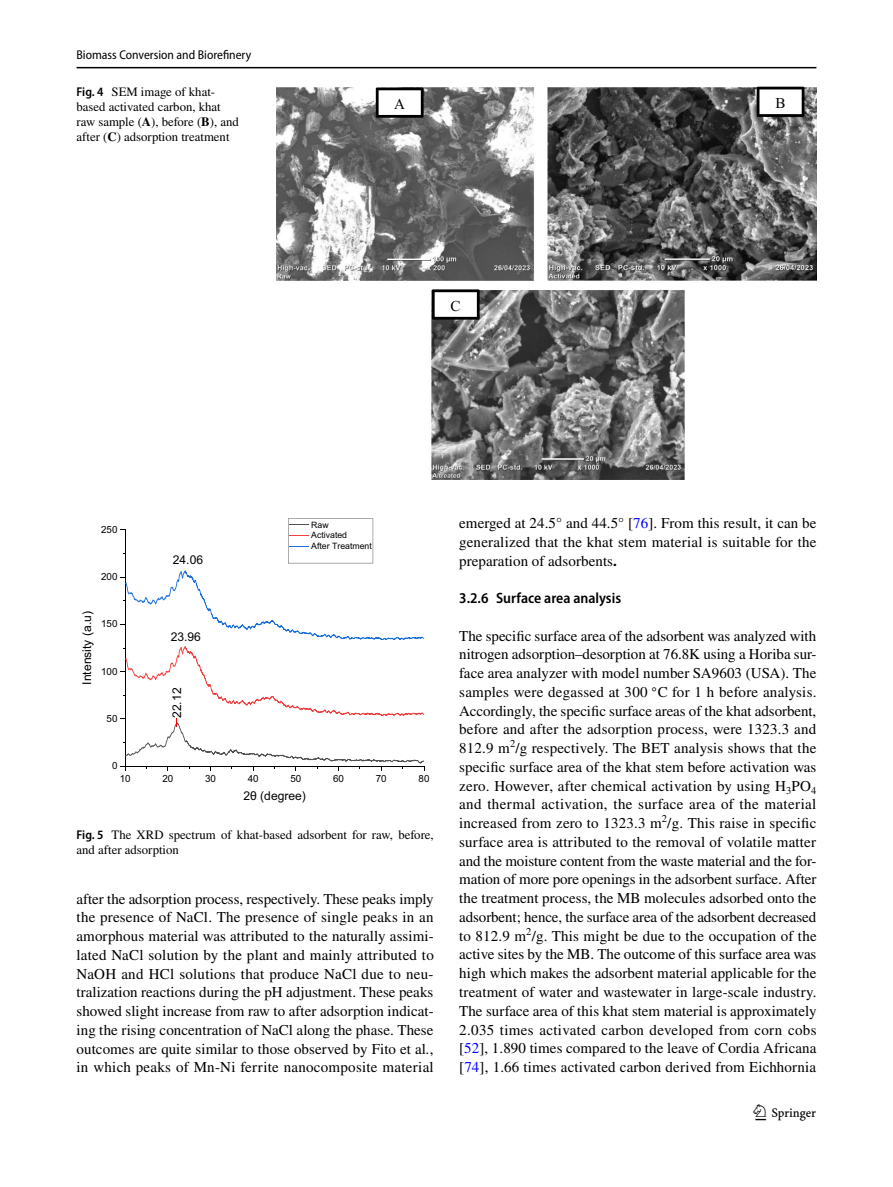
<style>
.page{position:relative;width:893px;height:1187px;background:#fff}
.page>*{position:absolute;margin:0;border:0;box-sizing:border-box;transform-origin:0 0}
.t1{font:22.5px "Springnew Regular 3";color:#000}
.t2{font:15.15px "Times New Roman 2";color:#000}
.t3{font:15px/18.8px "STIX";letter-spacing:.005em;color:#000;text-align:justify}
.t4{font:600 semi-condensed 15px "Myriad Pro";color:#000}
.t5{font:12.75px/15px "STIX";color:#000}
.t6{font:semi-condensed 12.75px "Myriad Pro";color:#000}
.t7{font:12.15px "Arial MT2";color:#000}
.t8{font:12px "Arial MT2";color:#000}
.t9{font:9.9px "Arial MT2";color:#000}
.t10{font:8.7px/10.8px "Arial MT2";color:#000}
.s1{font-family:"Myriad Pro";font-weight:600;font-stretch:semi-condensed}
.s2{font-weight:700}
.s3{font-style:italic}
.s4{color:#00f}
.s5{font-family:"STIX General Regular 22"}
</style>
<div class="page">
<hr style="left:77px;top:67px;width:739px;height:1px;background:#000">
<img style="left:276px;top:88px;width:540px;height:392px">
<svg style="left:376px;top:87px;width:48px;height:31px"></svg>
<svg style="left:757px;top:87px;width:47px;height:30px"></svg>
<svg style="left:432px;top:289px;width:48px;height:30px"></svg>
<hr style="left:125px;top:529px;width:1px;height:237px;background:#000">
<svg style="left:121px;top:570px;width:303px;height:70px"></svg>
<svg style="left:121px;top:646px;width:304px;height:124px"></svg>
<svg style="left:288px;top:518px;width:85px;height:45px"></svg>
<p class="t6" style="left:77px;top:48px;width:176px">Biomass Conversion and Biorefinery</p>
<p class="t5" style="left:77px;top:85px;width:164px"><span class="s1">Fig. 4</span> SEM image of khat&shy;based activated carbon, khat raw sample (<span class="s2">A</span>), before (<span class="s2">B</span>), and after (<span class="s2">C</span>) adsorption treatment</p>
<p class="t2" style="left:394px;top:95px;width:12px">A</p>
<p class="t2" style="left:775px;top:94px;width:12px">B</p>
<p class="t2" style="left:451px;top:296px;width:12px">C</p>
<p class="t9" style="left:101px;top:522px;width:18px">250</p>
<p class="t9" style="left:101px;top:569px;width:18px">200</p>
<p class="t8" style="left:79px;top:684px;width:75px;rotate:-90deg">yt i snetnI )u.a(</p>
<p class="t9" style="left:101px;top:617px;width:18px">150</p>
<p class="t9" style="left:101px;top:664px;width:18px">100</p>
<p class="t9" style="left:107px;top:711px;width:12px">50</p>
<p class="t9" style="left:112px;top:758px;width:7px">0</p>
<p class="t7" style="left:173px;top:551px;width:32px">24.06</p>
<p class="t7" style="left:171px;top:628px;width:32px">23.96</p>
<p class="t8" style="left:169px;top:718px;width:32px;rotate:-90deg">22.12</p>
<p class="t10" style="left:311px;top:519px;width:62px">Raw<br>Activated<br>After Treatment</p>
<p class="t9" style="left:120px;top:771px;width:12px">10</p>
<p class="t9" style="left:162px;top:771px;width:12px">20</p>
<p class="t9" style="left:205px;top:771px;width:12px">30</p>
<p class="t9" style="left:248px;top:771px;width:12px">40</p>
<p class="t9" style="left:290px;top:771px;width:12px">50</p>
<p class="t9" style="left:333px;top:771px;width:12px">60</p>
<p class="t9" style="left:376px;top:771px;width:12px">70</p>
<p class="t9" style="left:419px;top:771px;width:12px">80</p>
<p class="t7" style="left:243px;top:787px;width:64px">2θ (degree)</p>
<p class="t5" style="left:77px;top:828px;width:359px"><span class="s1">Fig. 5</span> The XRD spectrum of khat-based adsorbent for raw, before, and after adsorption</p>
<p class="t3" style="left:77px;top:890px;width:359px">after the adsorption process, respectively. These peaks imply the presence of NaCl. The presence of single peaks in an amorphous material was attributed to the naturally assimi&shy;lated NaCl solution by the plant and mainly attributed to NaOH and HCl solutions that produce NaCl due to neu&shy;tralization reactions during the pH adjustment. These peaks showed slight increase from raw to after adsorption indicat&shy;ing the rising concentration of NaCl along the phase. These outcomes are quite similar to those observed by Fito et al<span class="s3">.</span>, in which peaks of Mn‑Ni ferrite nanocomposite material</p>
<p class="t3" style="left:459px;top:514px;width:359px">emerged at 24.5° and 44.5° [<span class="s4">76</span>]. From this result, it can be generalized that the khat stem material is suitable for the preparation of adsorbents<span class="s2">.</span></p>
<p class="t4" style="left:459px;top:589px;width:163px">3.2.6 Surface area analysis</p>
<p class="t3" style="left:459px;top:627px;width:359px">The specific surface area of the adsorbent was analyzed with nitrogen adsorption–desorption at 76.8K using a Horiba sur&shy;face area analyzer with model number SA9603 (USA). The samples were degassed at 300 <sup>◦</sup><span class="s5">C</span> for 1 h before analysis.<br>Accordingly, the specific surface areas of the khat adsorbent, before and after the adsorption process, were 1323.3 and 812.9 m<sup>2</sup>/g respectively. The BET analysis shows that the specific surface area of the khat stem before activation was zero. However, after chemical activation by using H<sub>3</sub>PO<sub>4 </sub>and thermal activation, the surface area of the material increased from zero to 1323.3 m<sup>2</sup>/g. This raise in specific surface area is attributed to the removal of volatile matter and the moisture content from the waste material and the for&shy;mation of more pore openings in the adsorbent surface. After the treatment process, the MB molecules adsorbed onto the adsorbent; hence, the surface area of the adsorbent decreased to 812.9 m<sup>2</sup>/g. This might be due to the occupation of the active sites by the MB. The outcome of this surface area was high which makes the adsorbent material applicable for the treatment of water and wastewater in large-scale industry.<br>The surface area of this khat stem material is approximately 2.035 times activated carbon developed from corn cobs [<span class="s4">52</span>], 1.890 times compared to the leave of Cordia Africana [<span class="s4">74</span>], 1.66 times activated carbon derived from Eichhornia</p>
<h1 class="t1" style="left:755px;top:1104px;width:62px">1 3</h1>
</div>
